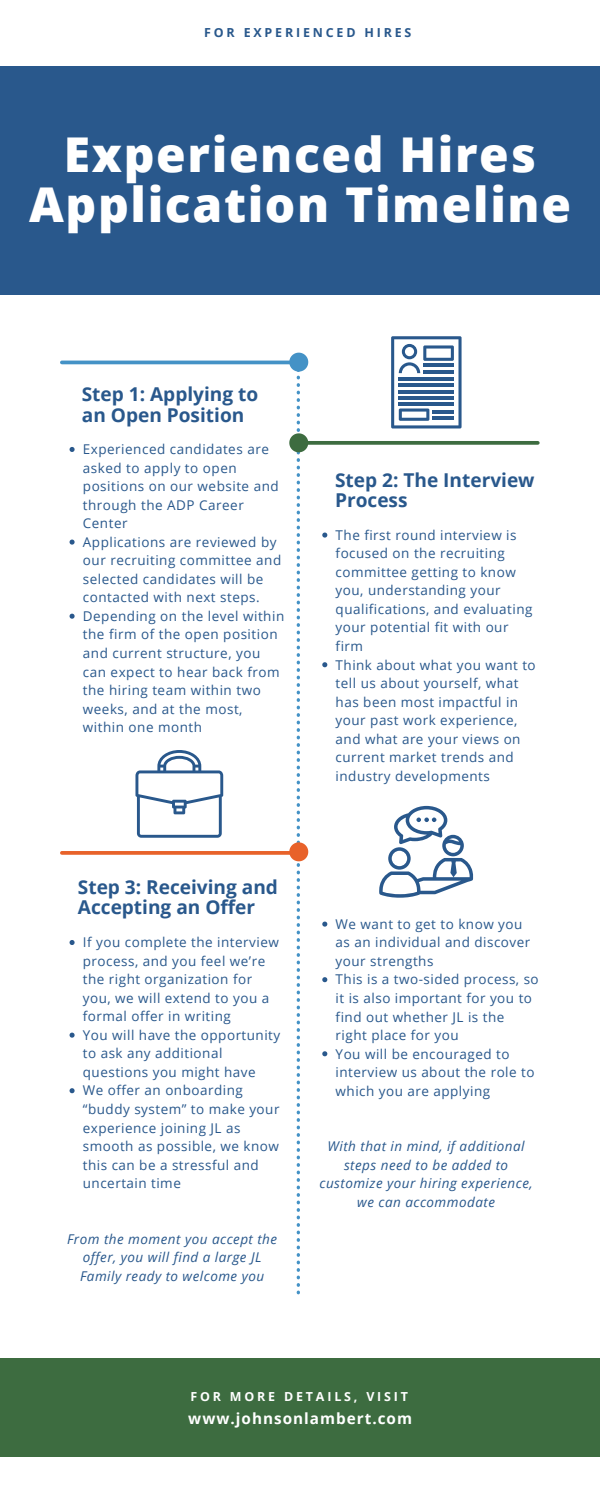
<style>
.page{position:relative;width:600px;height:1500px;background:#fff}
.page>*{position:absolute;margin:0;border:0;box-sizing:border-box;transform-origin:0 0}
.t1{font:800 48px/49.5px "Open Sans";letter-spacing:.035em;color:#fff;text-align:center}
.t2{font:700 19.1px/20.5px "Open Sans";color:#29588c}
.t3{font:700 15.3px "Open Sans";letter-spacing:.065em;color:#fff}
.t4{font:13.5px/18.5px "Open Sans";letter-spacing:.035em;color:#29588c}
.t5{font:italic 13.5px/18.5px "Open Sans";letter-spacing:.035em;color:#29588c;text-align:center}
.t6{font:700 12.4px "Open Sans";letter-spacing:.23em;color:#fff}
.t7{font:700 12.4px "Open Sans";letter-spacing:.225em;color:#29588c}
</style>
<div class="page">
<div style="left:0;top:66px;width:600px;height:228px;background:#29588c"></div>
<svg style="left:308px;top:441px;width:230px;height:4px"></svg>
<svg style="left:62px;top:851px;width:227px;height:4px"></svg>
<hr style="left:62px;top:361px;width:235px;height:3px;background:#4492c6">
<svg style="left:289px;top:353px;width:19px;height:941px"></svg>
<div style="left:0;top:1359px;width:600px;height:98px;background:#3d6c40"></div>
<svg style="left:70px;top:940px;width:5px;height:5px"></svg>
<svg style="left:70px;top:1033px;width:5px;height:5px"></svg>
<svg style="left:70px;top:1088px;width:5px;height:5px"></svg>
<svg style="left:322px;top:533px;width:5px;height:5px"></svg>
<svg style="left:322px;top:662px;width:5px;height:5px"></svg>
<svg style="left:322px;top:922px;width:5px;height:5px"></svg>
<svg style="left:322px;top:977px;width:5px;height:5px"></svg>
<svg style="left:322px;top:1051px;width:5px;height:5px"></svg>
<svg style="left:70px;top:447px;width:5px;height:5px"></svg>
<svg style="left:70px;top:540px;width:5px;height:5px"></svg>
<svg style="left:70px;top:614px;width:5px;height:5px"></svg>
<svg style="left:379px;top:806px;width:95px;height:92px"></svg>
<svg style="left:391px;top:336px;width:71px;height:92px"></svg>
<hr style="left:423px;top:364px;width:31px;height:3px;background:#29588c">
<hr style="left:423px;top:370px;width:31px;height:3px;background:#29588c">
<hr style="left:432px;top:410px;width:22px;height:3px;background:#29588c">
<hr style="left:432px;top:416px;width:22px;height:3px;background:#29588c">
<hr style="left:399px;top:378px;width:55px;height:3px;background:#29588c">
<hr style="left:399px;top:384px;width:55px;height:3px;background:#29588c">
<hr style="left:399px;top:390px;width:55px;height:3px;background:#29588c">
<hr style="left:399px;top:396px;width:55px;height:3px;background:#29588c">
<hr style="left:399px;top:402px;width:55px;height:3px;background:#29588c">
<svg style="left:135px;top:750px;width:88px;height:88px"></svg>
<p class="t7" style="left:204px;top:24px;width:209px">FOR EXPERIENCED HIRES</p>
<p class="t1" style="left:29px;top:129px;width:543px">Experienced Hires<br>Application Timeline</p>
<p class="t2" style="left:82px;top:383px;width:178px">Step 1: Applying to an Open Position</p>
<p class="t4" style="left:83px;top:440px;width:197px">Experienced candidates are asked to apply to open positions on our website and through the ADP Career<br>Center</p>
<p class="t4" style="left:83px;top:532px;width:200px">Applications are reviewed by our recruiting committee and selected candidates will be contacted with next steps.</p>
<p class="t4" style="left:83px;top:606px;width:203px">Depending on the level within the firm of the open position and current structure, you can expect to hear back from the hiring team within two weeks, and at the most, within one month</p>
<p class="t2" style="left:335px;top:469px;width:201px">Step 2: The Interview<br>Process</p>
<p class="t4" style="left:336px;top:525px;width:198px">The first round interview is focused on the recruiting committee getting to know you, understanding your qualifications, and evaluating your potential fit with our firm</p>
<p class="t4" style="left:336px;top:655px;width:202px">Think about what you want to tell us about yourself, what has been most impactful in your past work experience, and what are your views on current market trends and industry developments</p>
<p class="t2" style="left:78px;top:876px;width:202px">Step 3: Receiving and<br>Accepting an Offer</p>
<p class="t4" style="left:83px;top:933px;width:197px">If you complete the interview process, and you feel we’re the right organization for you, we will extend to you a formal offer in writing</p>
<p class="t4" style="left:83px;top:1025px;width:199px">You will have the opportunity to ask any additional questions you might have</p>
<p class="t4" style="left:83px;top:1081px;width:198px">We offer an onboarding “buddy system” to make your experience joining JL as smooth as possible, we know this can be a stressful and uncertain time</p>
<p class="t5" style="left:67px;top:1229px;width:212px">From the moment you accept the offer, you will find a large JL<br>Family ready to welcome you</p>
<p class="t4" style="left:336px;top:914px;width:196px">We want to get to know you as an individual and discover your strengths</p>
<p class="t4" style="left:336px;top:970px;width:205px">This is a two-sided process, so it is also important for you to find out whether JL is the right place for you</p>
<p class="t4" style="left:336px;top:1044px;width:200px">You will be encouraged to interview us about the role to which you are applying</p>
<p class="t5" style="left:319px;top:1137px;width:215px">With that in mind, if additional steps need to be added to customize your hiring experience, we can accommodate</p>
<p class="t6" style="left:190px;top:1387px;width:219px">FOR MORE DETAILS, VISIT</p>
<p class="t3" style="left:188px;top:1407px;width:225px">www.johnsonlambert.com</p>
</div>
